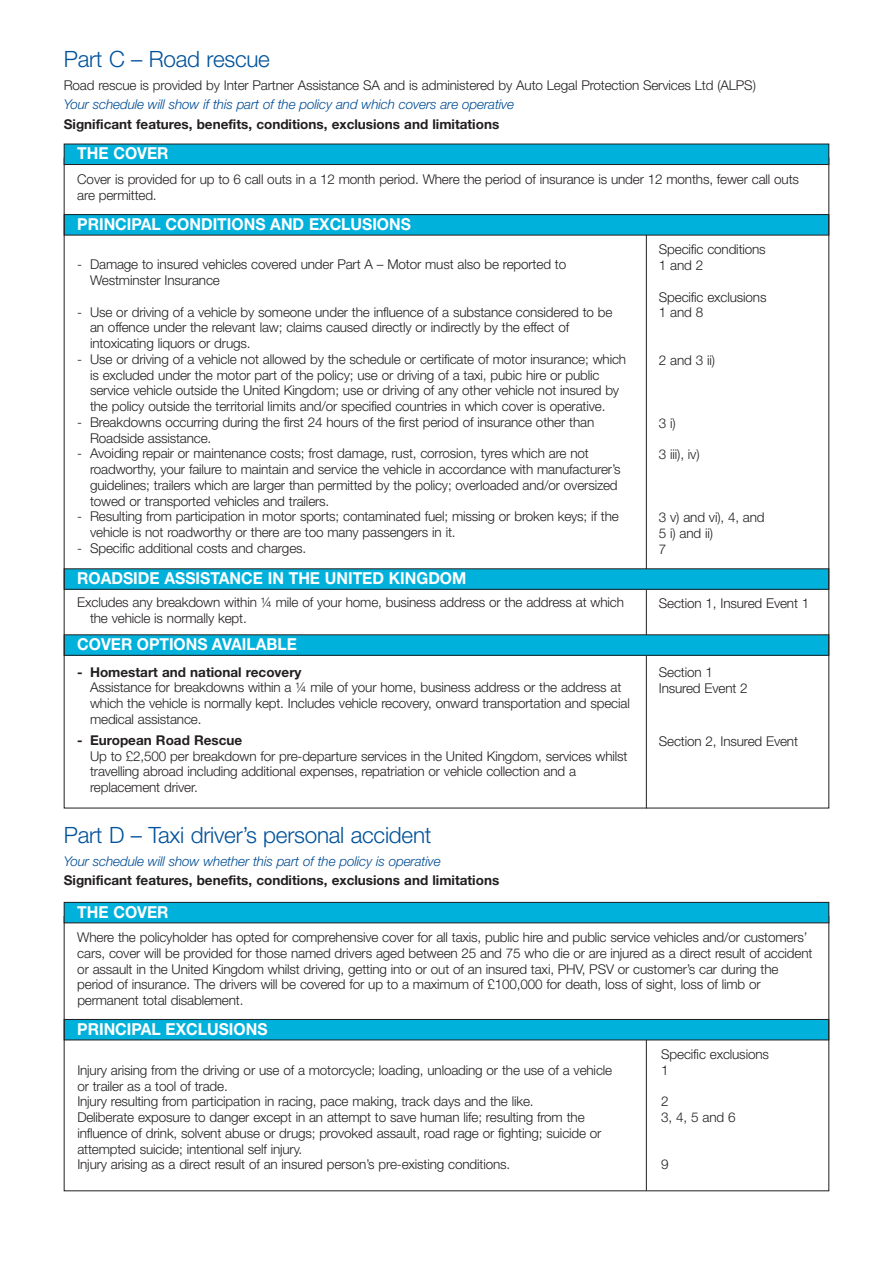
<style>
.page{position:relative;width:893px;height:1263px;background:#fff}
.page>*{position:absolute;margin:0;border:0;box-sizing:border-box;transform-origin:0 0}
.t1{font:300 22.5px "Helvetica Neue";letter-spacing:-.01em;color:#01529b}
.t2{font:700 16.5px "Helvetica Neue";color:#fff;scale:.95 1}
.t3{font:300 13.5px/15.8px "Helvetica Neue";letter-spacing:-.01em;color:#231f20}
.t4{font:700 13.5px "Helvetica Neue";color:#231f20}
.t5{font:italic 300 13.5px "Helvetica Neue";letter-spacing:-.01em;color:#014d95}
</style>
<div class="page">
<hr style="left:646px;top:1028px;width:1px;height:163px;background:#231f20">
<hr style="left:646px;top:232px;width:1px;height:576px;background:#231f20">
<div style="left:64px;top:215px;width:765px;height:20px;background:#00b1dc"></div>
<div style="left:64px;top:214px;width:765px;height:21px;border:1px solid #231f20"></div>
<div style="left:64px;top:569px;width:765px;height:20px;background:#00b1dc"></div>
<div style="left:64px;top:568px;width:765px;height:22px;border:1px solid #231f20"></div>
<div style="left:64px;top:635px;width:765px;height:20px;background:#00b1dc"></div>
<div style="left:64px;top:634px;width:765px;height:22px;border:1px solid #231f20"></div>
<div style="left:64px;top:144px;width:765px;height:21px;background:#00b1dc"></div>
<div style="left:64px;top:144px;width:765px;height:21px;border:1px solid #231f20"></div>
<div style="left:64px;top:1019px;width:765px;height:21px;background:#00b1dc"></div>
<div style="left:64px;top:1019px;width:765px;height:21px;border:1px solid #231f20"></div>
<div style="left:64px;top:902px;width:765px;height:21px;background:#00b1dc"></div>
<div style="left:64px;top:902px;width:765px;height:21px;border:1px solid #231f20"></div>
<h1 class="t1" style="left:64px;top:51px;width:208px">Part C – Road rescue</h1>
<p class="t3" style="left:64px;top:78px;width:694px">Road rescue is provided by Inter Partner Assistance SA and is administered by Auto Legal Protection Services Ltd (ALPS)</p>
<p class="t5" style="left:64px;top:99px;width:452px">Your schedule will show if this part of the policy and which covers are operative</p>
<p class="t4" style="left:64px;top:119px;width:437px">Significant features, benefits, conditions, exclusions and limitations</p>
<p class="t2" style="left:77px;top:148px;width:98px">THE COVER</p>
<p class="t3" style="left:77px;top:172px;width:723px">Cover is provided for up to 6 call outs in a 12 month period. Where the period of insurance is under 12 months, fewer call outs are permitted.</p>
<p class="t2" style="left:77px;top:218px;width:353px">PRINCIPAL CONDITIONS AND EXCLUSIONS</p>
<p class="t3" style="left:90px;top:258px;width:478px;text-indent:-13px">- Damage to insured vehicles covered under Part A – Motor must also be reported to<br>Westminster Insurance</p>
<p class="t3" style="left:90px;top:305px;width:524px;text-indent:-13px">- Use or driving of a vehicle by someone under the influence of a substance considered to be an offence under the relevant law; claims caused directly or indirectly by the effect of intoxicating liquors or drugs.</p>
<p class="t3" style="left:90px;top:352px;width:538px;text-indent:-13px">- Use or driving of a vehicle not allowed by the schedule or certificate of motor insurance; which is excluded under the motor part of the policy; use or driving of a taxi, pubic hire or public service vehicle outside the United Kingdom; use or driving of any other vehicle not insured by the policy outside the territorial limits and/or specified countries in which cover is operative.</p>
<p class="t3" style="left:90px;top:415px;width:506px;text-indent:-13px">- Breakdowns occurring during the first 24 hours of the first period of insurance other than<br>Roadside assistance.</p>
<p class="t3" style="left:90px;top:447px;width:532px;text-indent:-13px">- Avoiding repair or maintenance costs; frost damage, rust, corrosion, tyres which are not roadworthy, your failure to maintain and service the vehicle in accordance with manufacturer’s guidelines; trailers which are larger than permitted by the policy; overloaded and/or oversized towed or transported vehicles and trailers.</p>
<p class="t3" style="left:90px;top:510px;width:530px;text-indent:-13px">- Resulting from participation in motor sports; contaminated fuel; missing or broken keys; if the vehicle is not roadworthy or there are too many passengers in it.</p>
<p class="t3" style="left:77px;top:541px;width:230px">- Specific additional costs and charges.</p>
<p class="t2" style="left:77px;top:572px;width:411px">ROADSIDE ASSISTANCE IN THE UNITED KINGDOM</p>
<p class="t3" style="left:90px;top:595px;width:535px;text-indent:-13px">Excludes any breakdown within ¼ mile of your home, business address or the address at which the vehicle is normally kept.</p>
<p class="t2" style="left:77px;top:638px;width:233px">COVER OPTIONS AVAILABLE</p>
<p class="t4" style="left:77px;top:667px;width:226px">- Homestart and national recovery</p>
<p class="t3" style="left:90px;top:681px;width:541px">Assistance for breakdowns within a ¼ mile of your home, business address or the address at which the vehicle is normally kept. Includes vehicle recovery, onward transportation and special medical assistance.</p>
<p class="t4" style="left:77px;top:735px;width:166px">- European Road Rescue</p>
<p class="t3" style="left:90px;top:749px;width:539px">Up to £2,500 per breakdown for pre-departure services in the United Kingdom, services whilst travelling abroad including additional expenses, repatriation or vehicle collection and a replacement driver.</p>
<h1 class="t1" style="left:64px;top:827px;width:369px">Part D – Taxi driver’s personal accident</h1>
<p class="t5" style="left:64px;top:856px;width:379px">Your schedule will show whether this part of the policy is operative</p>
<p class="t4" style="left:64px;top:876px;width:437px">Significant features, benefits, conditions, exclusions and limitations</p>
<p class="t2" style="left:77px;top:906px;width:98px">THE COVER</p>
<p class="t3" style="left:659px;top:243px;width:108px">Specific conditions<br>1 and 2</p>
<p class="t3" style="left:659px;top:290px;width:109px">Specific exclusions<br>1 and 8</p>
<p class="t3" style="left:659px;top:353px;width:58px">2 and 3 ii)</p>
<p class="t3" style="left:659px;top:416px;width:18px">3 i)</p>
<p class="t3" style="left:659px;top:448px;width:42px">3 iii), iv)</p>
<p class="t3" style="left:659px;top:511px;width:107px">3 v) and vi), 4, and<br>5 i) and ii)<br>7</p>
<p class="t3" style="left:659px;top:596px;width:152px">Section 1, Insured Event 1</p>
<p class="t3" style="left:659px;top:666px;width:90px">Section 1<br>Insured Event 2</p>
<p class="t3" style="left:659px;top:734px;width:141px">Section 2, Insured Event</p>
<p class="t3" style="left:77px;top:931px;width:737px">Where the policyholder has opted for comprehensive cover for all taxis, public hire and public service vehicles and/or customers’ cars, cover will be provided for those named drivers aged between 25 and 75 who die or are injured as a direct result of accident or assault in the United Kingdom whilst driving, getting into or out of an insured taxi, PHV, PSV or customer’s car during the period of insurance. The drivers will be covered for up to a maximum of £100,000 for death, loss of sight, loss of limb or permanent total disablement.</p>
<p class="t2" style="left:77px;top:1023px;width:202px">PRINCIPAL EXCLUSIONS</p>
<p class="t3" style="left:77px;top:1063px;width:536px">Injury arising from the driving or use of a motorcycle; loading, unloading or the use of a vehicle or trailer as a tool of trade.<br>Injury resulting from participation in racing, pace making, track days and the like.<br>Deliberate exposure to danger except in an attempt to save human life; resulting from the influence of drink, solvent abuse or drugs; provoked assault, road rage or fighting; suicide or attempted suicide; intentional self injury.<br>Injury arising as a direct result of an insured person’s pre-existing conditions.</p>
<p class="t3" style="left:661px;top:1047px;width:109px">Specific exclusions<br>1</p>
<p class="t3" style="left:661px;top:1095px;width:76px">2<br>3, 4, 5 and 6</p>
<p class="t3" style="left:661px;top:1158px;width:9px">9</p>
</div>
